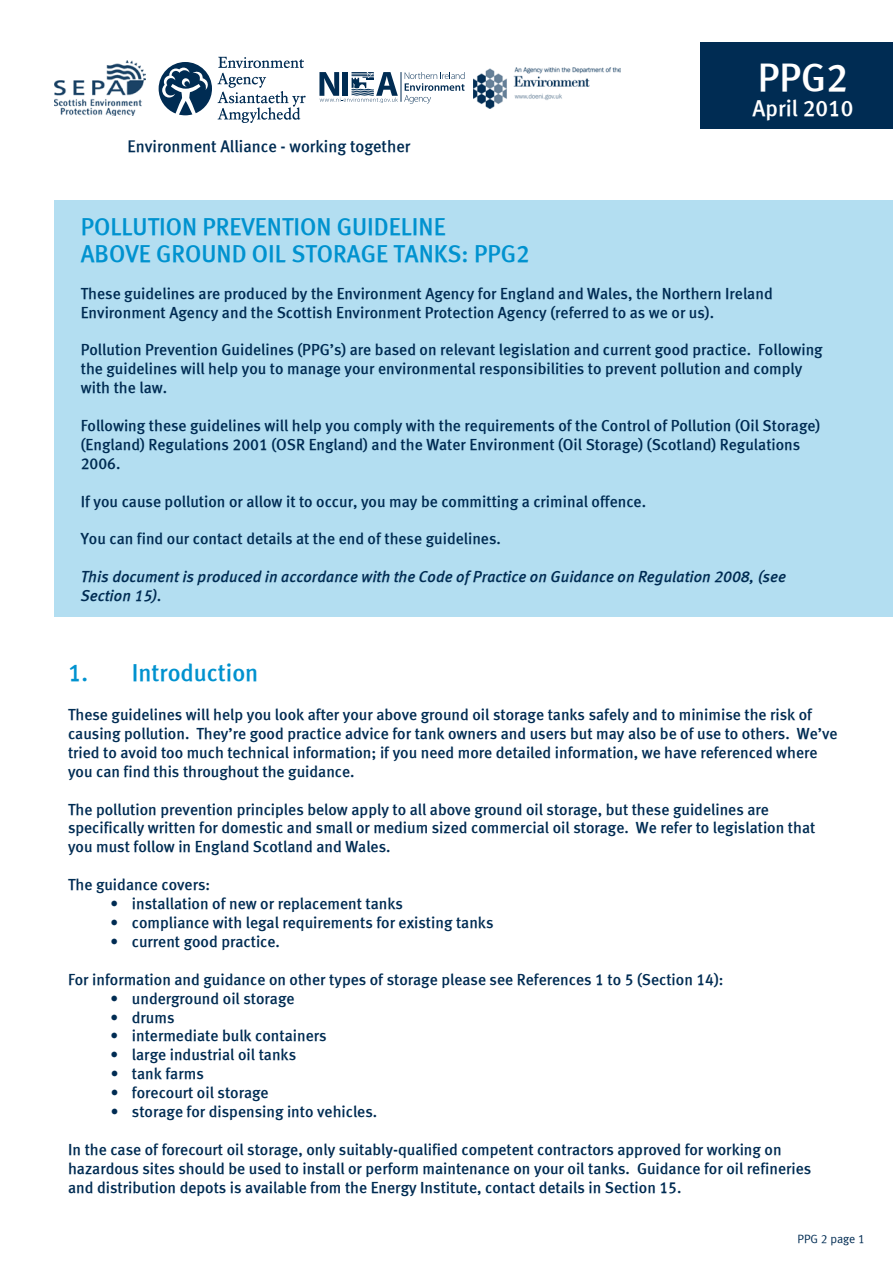
<style>
.page{position:relative;width:893px;height:1263px;background:#fff}
.page>*{position:absolute;margin:0;border:0;box-sizing:border-box;transform-origin:0 0}
.t1{font:39px "EA Meta Medium Roman";color:#fff}
.t2{font:24px/27px "EA Meta Medium Roman";color:#0092cf}
.t3{font:22.5px "EA Meta Medium Roman";color:#fff}
.t4{font:16.5px "EA Meta Medium Roman";color:#002c53}
.t5{font:15.75px/18.9px "EA Meta Medium Roman";color:#002c53}
.t6{font:italic 500 15.75px/18.9px "EA Meta";color:#002c53}
.t7{font:12px "EA Meta Normal Roman";color:#002c53}
</style>
<div class="page">
<div style="left:700px;top:42px;width:193px;height:87px;background:#002c53"></div>
<div style="left:54px;top:200px;width:839px;height:417px;background:#b3def1"></div>
<img style="left:54px;top:60px;width:92px;height:56px">
<svg style="left:158px;top:56px;width:148px;height:67px"></svg>
<hr style="left:401px;top:72px;width:1px;height:30px;background:#002c53">
<svg style="left:319px;top:72px;width:79px;height:31px"></svg>
<svg style="left:404px;top:72px;width:61px;height:32px"></svg>
<img style="left:473px;top:68px;width:147px;height:40px">
<p class="t4" style="left:128px;top:136px;width:285px">Environment Alliance - working together</p>
<h1 class="t1" style="left:758px;top:55px;width:92px">PPG2</h1>
<h3 class="t3" style="left:753px;top:95px;width:102px">April 2010</h3>
<h2 class="t2" style="left:81px;top:213px;width:364px">Pollution Prevention Guideline<br>Above Ground Oil Storage</h2>
<h2 class="t2" style="left:393px;top:240px;width:138px">Tanks: PPG2</h2>
<p class="t5" style="left:81px;top:284px;width:693px">These guidelines are produced by the Environment Agency for England and Wales, the Northern I reland<br>Environment Agency and the Scottish Environment Protection Agency (referred to as we or us).</p>
<p class="t5" style="left:81px;top:340px;width:743px">Pollution Prevention Guidelines (PPG’s) are based on relevant legislation and current good practice. Following the guidelines will help you to manage your environmental responsibilities to prevent pollution and comply with the law.</p>
<p class="t5" style="left:81px;top:416px;width:741px">Following these guidelines will help you comply with the requirements of the Control of Pollution (Oil Storage) (England) Regulations 2001 (OSR England) and the Water Environment (Oil Storage) (Scotland) Regulations<br>2006.</p>
<p class="t5" style="left:81px;top:492px;width:567px">If you cause pollution or allow it to occur, you may be committing a criminal offence.</p>
<p class="t5" style="left:81px;top:529px;width:422px">You can find our contact details at the end of these guidelines.</p>
<p class="t6" style="left:81px;top:567px;width:707px">This document is produced in accordance with the Code of Practice on Guidance on Regulation 2008, (see<br>Section 15).</p>
<h2 class="t2" style="left:68px;top:659px;width:192px">1. I ntroduction</h2>
<p class="t5" style="left:68px;top:705px;width:771px">These guidelines will help you look after your above ground oil storage tanks safely and to minimise the risk of causing pollution. They’re good practice advice for tank owners and users but may also be of use to others. We’ve tried to avoid too much technical information; if you need more detailed information, we have referenced where you can find this throughout the guidance.</p>
<p class="t5" style="left:68px;top:799px;width:749px">The pollution prevention principles below apply to all above ground oil storage, but these guidelines are specifically written for domestic and small or medium sized commercial oil storage. We refer to legislation that you must follow in England Scotland and Wales.</p>
<p class="t5" style="left:68px;top:875px;width:144px">The guidance covers:</p>
<p class="t5" style="left:111px;top:894px;width:294px">• installation of new or replacement tanks</p>
<p class="t5" style="left:111px;top:913px;width:384px">• compliance with legal requirements for existing tanks</p>
<p class="t5" style="left:111px;top:932px;width:171px">• current good practice.</p>
<p class="t5" style="left:68px;top:970px;width:657px">For information and guidance on other types of storage please see References 1 to 5 (Section 14):</p>
<p class="t5" style="left:111px;top:988px;width:185px">• underground oil storage</p>
<p class="t5" style="left:111px;top:1007px;width:65px">• drums</p>
<p class="t5" style="left:111px;top:1026px;width:217px">• intermediate bulk containers</p>
<p class="t5" style="left:111px;top:1045px;width:187px">• large industrial oil tanks</p>
<p class="t5" style="left:111px;top:1064px;width:95px">• tank farms</p>
<p class="t5" style="left:111px;top:1083px;width:159px">• forecourt oil storage</p>
<p class="t5" style="left:111px;top:1102px;width:268px">• storage for dispensing into vehicles.</p>
<p class="t5" style="left:68px;top:1140px;width:745px">I n the case of forecourt oil storage, only suitably-qualified competent contractors approved for working on hazardous sites should be used to install or perform maintenance on your oil tanks. Guidance for oil refineries and distribution depots is available from the Energy I nstitute, contact details in Section 15.</p>
<p class="t7" style="left:798px;top:1232px;width:59px">PPG 2 page</p>
</div>
